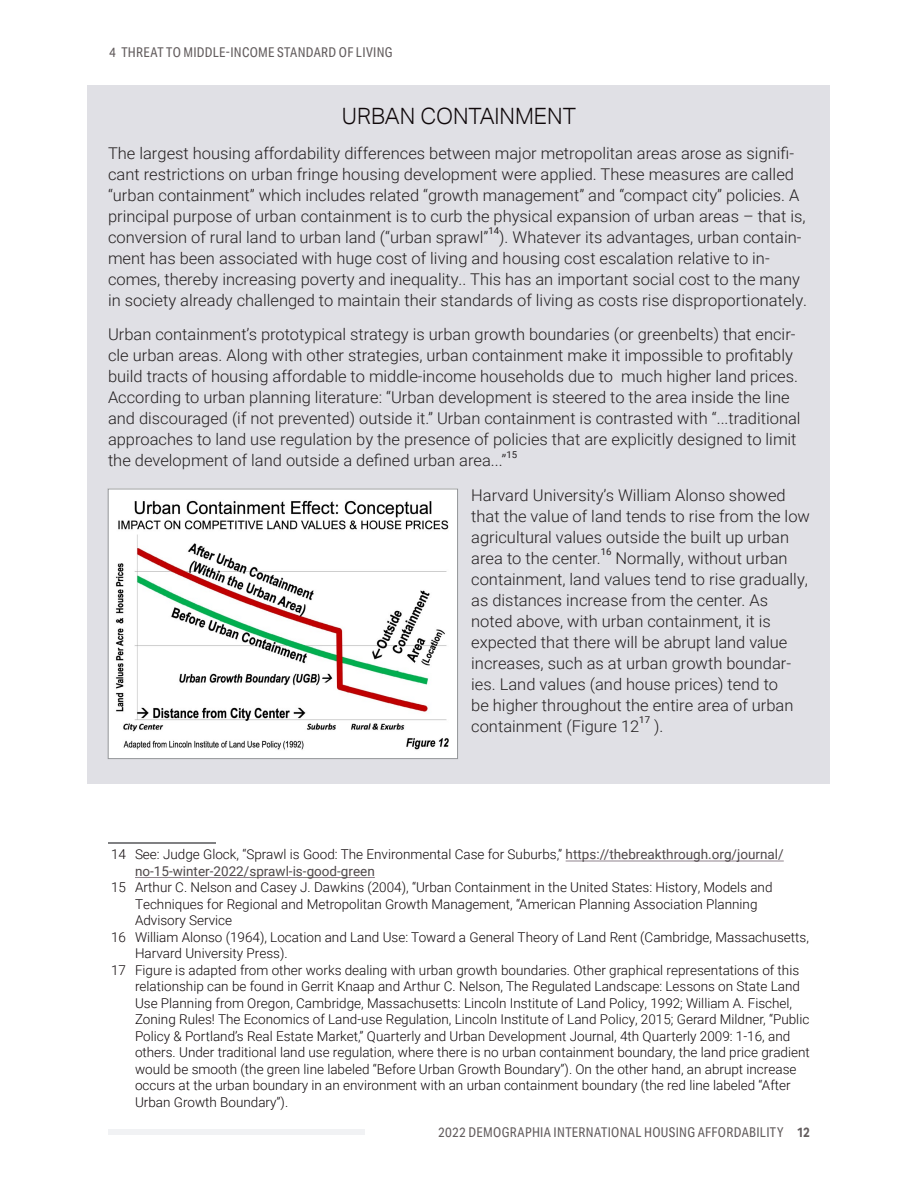
<style>
.page{position:relative;width:918px;height:1188px;background:#fff}
.page>*{position:absolute;margin:0;border:0;box-sizing:border-box;transform-origin:0 0}
.Heading_4{font:300 22.5px "Aktiv Grotesk";color:#0f080a}
.t1{font:300 16.2px/21px "Roboto";color:#231f20}
.Footnotes{font:300 13.5px/16.5px "Roboto";color:#0f080a}
.Footnotes-2{font:13.5px/16.5px "Roboto";color:#4e4749}
.t2{font:13.5px "Aktiv Grotesk Cd";letter-spacing:.025em;color:#635d5e}
.t3{font:9.45px "Roboto";color:#231f20}
.s1{font-weight:300;color:#0f080a}
.s2{font-weight:700}
</style>
<div class="page">
<div style="left:88px;top:85px;width:742px;height:699px;background:#e0e0e5"></div>
<div style="left:108px;top:1129px;width:256px;height:6px;background:#f1f2f4"></div>
<hr style="left:108px;top:842px;width:108px;height:2px;background:#57585a">
<hr style="left:566px;top:861px;width:218px;height:1px;background:#8f848d">
<hr style="left:135px;top:877px;width:240px;height:1px;background:#8f848d">
<div style="left:108px;top:489px;width:350px;height:270px;background:#fff"></div>
<img style="left:115px;top:500px;width:334px;height:250px">
<div style="left:108px;top:489px;width:350px;height:270px;border:1px solid #939598"></div>
<p class="t2" style="left:109px;top:44px;width:27px">4 THREAT</p>
<p class="t2" style="left:166px;top:44px;width:35px">TO MIDDLE</p>
<p class="t2" style="left:226px;top:44px;width:17px">-INCOME</p>
<p class="t2" style="left:277px;top:44px;width:16px">STANDARD</p>
<p class="t2" style="left:339px;top:44px;width:42px">OF LIVING</p>
<p class="Heading_4" style="left:342px;top:103px;width:236px">URBAN CONTAINMENT</p>
<p class="t1" style="left:108px;top:142px;width:699px">The largest housing affordability differences between major metropolitan areas arose as signifi&shy;cant restrictions on urban fringe housing development were applied. These measures are called “urban containment” which includes related “growth management” and “compact city” policies. A principal purpose of urban containment is to curb the physical expansion of urban areas – that is, conversion of rural land to urban land (“urban sprawl”</p>
<p class="t3" style="left:488px;top:224px;width:12px">14</p>
<p class="t1" style="left:108px;top:226px;width:701px;text-indent:391px">). Whatever its advantages, urban contain&shy;ment has been associated with huge cost of living and housing cost escalation relative to in&shy;comes, thereby increasing poverty and inequality.. This has an important social cost to the many in society already challenged to maintain their standards of living as costs rise disproportionately.</p>
<p class="t1" style="left:108px;top:323px;width:694px">Urban containment’s prototypical strategy is urban growth boundaries (or greenbelts) that encir&shy;cle urban areas. Along with other strategies, urban containment make it impossible to profitably build tracts of housing affordable to middle-income households due to much higher land prices.<br>According to urban planning literature: “Urban development is steered to the area inside the line and discouraged (if not prevented) outside it.” Urban containment is contrasted with “...traditional approaches to land use regulation by the presence of policies that are explicitly designed to limit the development of land outside a defined urban area...”</p>
<p class="t3" style="left:506px;top:448px;width:12px">15</p>
<p class="t1" style="left:471px;top:484px;width:340px">Harvard University’s William Alonso showed that the value of land tends to rise from the low agricultural values outside the built up urban area to the center.</p>
<p class="t3" style="left:601px;top:545px;width:12px">16</p>
<p class="t1" style="left:471px;top:547px;width:338px;text-indent:144px">Normally, without urban containment, land values tend to rise gradually, as distances increase from the center. As noted above, with urban containment, it is expected that there will be abrupt land value increases, such as at urban growth boundar&shy;ies. Land values (and house prices) tend to<br>be higher throughout the entire area of urban containment (Figure 12</p>
<p class="t3" style="left:639px;top:713px;width:12px">17</p>
<p class="t1" style="left:654px;top:715px;width:11px">).</p>
<p class="Footnotes-2" style="left:135px;top:846px;width:650px;text-indent:-24px"><span class="s1">14 See: Judge Glock, “Sprawl is Good: The Environmental Case for Suburbs,”</span> https://thebreakthrough.org/journal/ no-15-winter-2022/sprawl-is-good-green</p>
<p class="Footnotes" style="left:135px;top:879px;width:639px;text-indent:-24px">15 Arthur C. Nelson and Casey J. Dawkins (2004), “Urban Containment in the United States: History, Models and<br>Techniques for Regional and Metropolitan Growth Management, “American Planning Association Planning<br>Advisory Service</p>
<p class="Footnotes" style="left:135px;top:928px;width:675px;text-indent:-24px">16 William Alonso (1964), Location and Land Use: Toward a General Theory of Land Rent (Cambridge, Massachusetts,<br>Harvard University Press).</p>
<p class="Footnotes" style="left:135px;top:961px;width:676px;text-indent:-24px">17 Figure is adapted from other works dealing with urban growth boundaries. Other graphical representations of this relationship can be found in Gerrit Knaap and Arthur C. Nelson, The Regulated Landscape: Lessons on State Land Use Planning from Oregon, Cambridge, Massachusetts: Lincoln Institute of Land Policy, 1992; William A. Fischel, Zoning Rules! The Economics of Land-use Regulation, Lincoln Institute of Land Policy, 2015; Gerard Mildner, “Public Policy &amp; Portland’s Real Estate Market,” Quarterly and Urban Development Journal, 4th Quarterly 2009: 1-16, and others. Under traditional land use regulation, where there is no urban containment boundary, the land price gradient would be smooth (the green line labeled “Before Urban Growth Boundary”). On the other hand, an abrupt increase occurs at the urban boundary in an environment with an urban containment boundary (the red line labeled “After Urban Growth Boundary”).</p>
<p class="t2" style="left:438px;top:1124px;width:373px">2022 DEMOGRAPHIA INTERNATIONAL HOUSING AFFORDABILITY <span class="s2">12</span></p>
</div>
